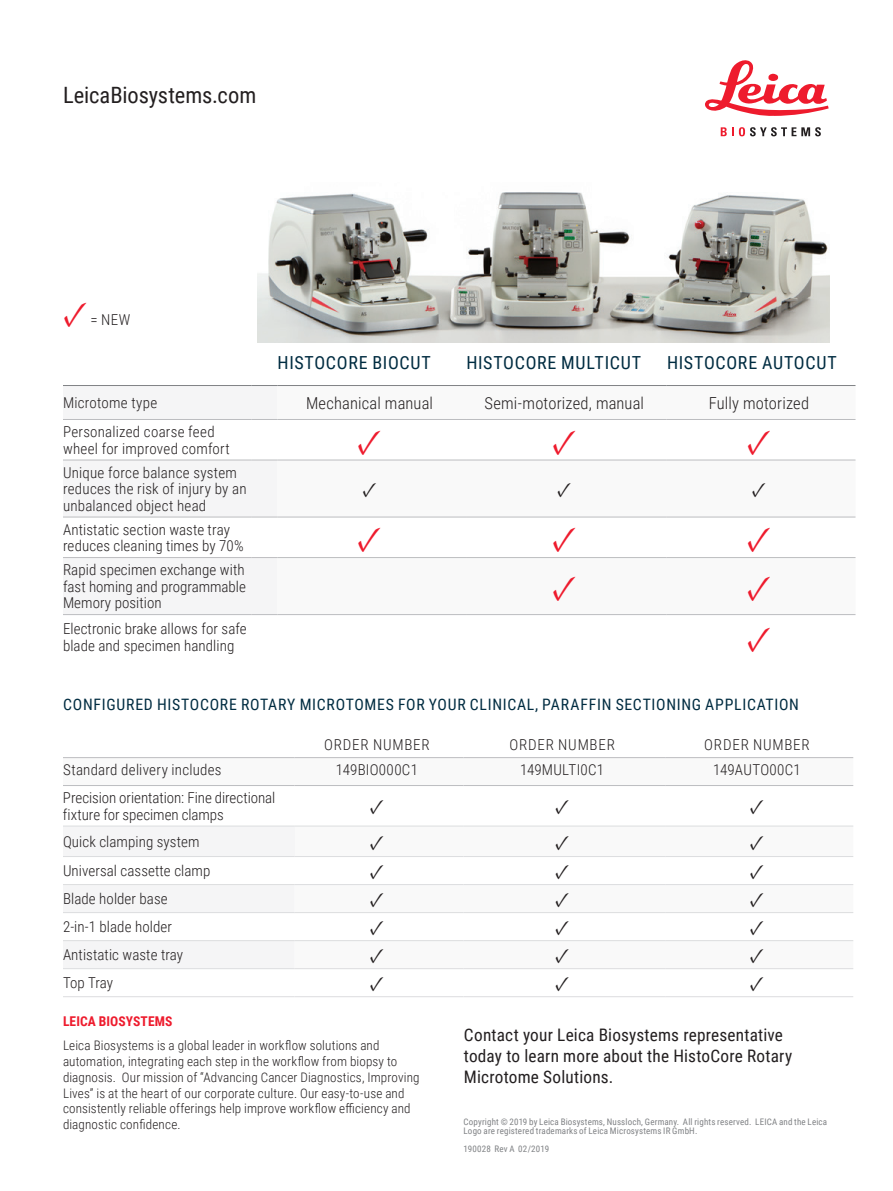
<style>
.page{position:relative;width:893px;height:1191px;background:#fff}
.page>*{position:absolute;margin:0;border:0;box-sizing:border-box;transform-origin:0 0}
.t1{font:700 condensed 36px "Minion Pro";color:#ee1b2d}
.t2{font:36px "Minion Pro";color:#ee1b2d}
.t3{font:22.5px "Roboto Condensed";letter-spacing:-.005em;color:#231f20}
.t4{font:21px "Minion Pro";color:#231f20}
.t5{font:18px "Roboto Condensed";letter-spacing:.035em;color:#002c41}
.t6{font:17.25px/21px "Roboto Condensed";letter-spacing:.01em;color:#231f20}
.t7{font:300 16.5px "Roboto Condensed";letter-spacing:.01em;color:#231f20}
.t8{font:15.75px "Roboto Condensed";letter-spacing:.045em;color:#002c41}
.t9{font:300 15px/16.5px "Roboto Condensed";letter-spacing:.005em;color:#231f20}
.t10{font:300 15px "Roboto Condensed";letter-spacing:.055em;color:#231f20}
.t11{font:700 13.5px "Roboto Condensed";letter-spacing:.01em;color:#ee1b2d}
.t12{font:300 13.2px/15.8px "Roboto Condensed";letter-spacing:.01em;color:#231f20}
.t13{font:9px/9px "Roboto Condensed";letter-spacing:.015em;color:#808285}
.s1{font-family:"Minion Pro";font-weight:700;font-size:36px;color:#ee1b2d}
</style>
<div class="page">
<svg style="left:705px;top:60px;width:124px;height:56px"></svg>
<svg style="left:721px;top:127px;width:100px;height:9px"></svg>
<div style="left:63px;top:386px;width:214px;height:33px;background:#f5f5f6"></div>
<svg style="left:63px;top:459px;width:792px;height:100px"></svg>
<svg style="left:63px;top:385px;width:214px;height:1px"></svg>
<hr style="left:277px;top:385px;width:189px;height:1px;background:#808285">
<hr style="left:466px;top:385px;width:201px;height:1px;background:#808285">
<hr style="left:667px;top:385px;width:188px;height:1px;background:#808285">
<hr style="left:277px;top:419px;width:189px;height:1px;background:#bcbdc0">
<hr style="left:466px;top:419px;width:201px;height:1px;background:#bcbdc0">
<hr style="left:667px;top:419px;width:188px;height:1px;background:#bcbdc0">
<hr style="left:277px;top:460px;width:189px;height:1px;background:#bcbdc0">
<hr style="left:466px;top:460px;width:201px;height:1px;background:#bcbdc0">
<hr style="left:667px;top:460px;width:188px;height:1px;background:#bcbdc0">
<hr style="left:277px;top:517px;width:189px;height:1px;background:#bcbdc0">
<hr style="left:466px;top:517px;width:201px;height:1px;background:#bcbdc0">
<hr style="left:667px;top:517px;width:188px;height:1px;background:#bcbdc0">
<svg style="left:63px;top:419px;width:214px;height:139px"></svg>
<hr style="left:277px;top:557px;width:189px;height:1px;background:#bcbdc0">
<hr style="left:466px;top:557px;width:201px;height:1px;background:#bcbdc0">
<hr style="left:667px;top:557px;width:188px;height:1px;background:#bcbdc0">
<hr style="left:63px;top:614px;width:189px;height:1px;background:#bcbdc0">
<svg style="left:252px;top:614px;width:25px;height:1px"></svg>
<hr style="left:277px;top:614px;width:189px;height:1px;background:#bcbdc0">
<hr style="left:466px;top:614px;width:201px;height:1px;background:#bcbdc0">
<hr style="left:667px;top:614px;width:188px;height:1px;background:#bcbdc0">
<svg style="left:63px;top:758px;width:790px;height:1px"></svg>
<div style="left:63px;top:826px;width:232px;height:30px;background:#f5f5f6"></div>
<svg style="left:63px;top:885px;width:232px;height:57px"></svg>
<svg style="left:295px;top:941px;width:558px;height:1px"></svg>
<hr style="left:63px;top:825px;width:232px;height:1px;background:#dcdddf">
<hr style="left:295px;top:825px;width:169px;height:1px;background:#dcdddf">
<hr style="left:464px;top:825px;width:201px;height:1px;background:#dcdddf">
<hr style="left:665px;top:825px;width:188px;height:1px;background:#dcdddf">
<hr style="left:63px;top:856px;width:232px;height:1px;background:#dcdddf">
<hr style="left:295px;top:856px;width:169px;height:1px;background:#dcdddf">
<hr style="left:464px;top:856px;width:201px;height:1px;background:#dcdddf">
<hr style="left:665px;top:856px;width:188px;height:1px;background:#dcdddf">
<hr style="left:63px;top:884px;width:232px;height:1px;background:#dcdddf">
<hr style="left:295px;top:884px;width:169px;height:1px;background:#dcdddf">
<hr style="left:464px;top:884px;width:201px;height:1px;background:#dcdddf">
<hr style="left:665px;top:884px;width:188px;height:1px;background:#dcdddf">
<hr style="left:63px;top:912px;width:232px;height:1px;background:#dcdddf">
<hr style="left:295px;top:912px;width:169px;height:1px;background:#dcdddf">
<hr style="left:464px;top:912px;width:201px;height:1px;background:#dcdddf">
<hr style="left:665px;top:912px;width:188px;height:1px;background:#dcdddf">
<hr style="left:63px;top:940px;width:232px;height:1px;background:#dcdddf">
<hr style="left:295px;top:940px;width:169px;height:1px;background:#dcdddf">
<hr style="left:464px;top:940px;width:201px;height:1px;background:#dcdddf">
<hr style="left:665px;top:940px;width:188px;height:1px;background:#dcdddf">
<hr style="left:63px;top:757px;width:232px;height:1px;background:#bcbdc0">
<hr style="left:295px;top:757px;width:169px;height:1px;background:#bcbdc0">
<hr style="left:464px;top:757px;width:201px;height:1px;background:#bcbdc0">
<hr style="left:665px;top:757px;width:188px;height:1px;background:#bcbdc0">
<hr style="left:63px;top:785px;width:232px;height:1px;background:#bcbdc0">
<hr style="left:295px;top:785px;width:169px;height:1px;background:#bcbdc0">
<hr style="left:464px;top:785px;width:201px;height:1px;background:#bcbdc0">
<hr style="left:665px;top:785px;width:188px;height:1px;background:#bcbdc0">
<hr style="left:63px;top:968px;width:232px;height:1px;background:#dcdddf">
<hr style="left:295px;top:968px;width:169px;height:1px;background:#dcdddf">
<hr style="left:464px;top:968px;width:201px;height:1px;background:#dcdddf">
<hr style="left:665px;top:968px;width:188px;height:1px;background:#dcdddf">
<hr style="left:63px;top:996px;width:232px;height:1px;background:#dcdddf">
<hr style="left:295px;top:996px;width:169px;height:1px;background:#dcdddf">
<hr style="left:464px;top:996px;width:201px;height:1px;background:#dcdddf">
<hr style="left:665px;top:996px;width:188px;height:1px;background:#dcdddf">
<img style="left:258px;top:192px;width:572px;height:151px">
<h2 class="t3" style="left:63px;top:79px;width:195px">LeicaBiosystems.com</h2>
<p class="t9" style="left:63px;top:310px;width:69px"><span class="s1">✓</span>= NEW</p>
<p class="t5" style="left:278px;top:350px;width:155px">HISTOCORE BIOCUT</p>
<p class="t5" style="left:466px;top:350px;width:176px">HISTOCORE MULTICUT</p>
<p class="t5" style="left:667px;top:350px;width:171px">HISTOCORE AUTOCUT</p>
<p class="t9" style="left:63px;top:394px;width:96px">Microtome type</p>
<p class="t7" style="left:306px;top:391px;width:128px">Mechanical manual</p>
<p class="t7" style="left:484px;top:391px;width:161px">Semi-motorized, manual</p>
<p class="t7" style="left:709px;top:391px;width:102px">Fully motorized</p>
<p class="t9" style="left:63px;top:423px;width:168px">Personalized coarse feed wheel for improved comfort</p>
<h1 class="t1" style="left:357px;top:416px;width:26px">✓</h1>
<h1 class="t1" style="left:552px;top:416px;width:26px">✓</h1>
<h1 class="t1" style="left:747px;top:416px;width:26px">✓</h1>
<p class="t9" style="left:63px;top:463px;width:185px">Unique force balance system reduces the risk of injury by an unbalanced object head</p>
<h3 class="t4" style="left:362px;top:475px;width:16px">✓</h3>
<h3 class="t4" style="left:557px;top:475px;width:16px">✓</h3>
<h3 class="t4" style="left:752px;top:475px;width:16px">✓</h3>
<p class="t9" style="left:63px;top:520px;width:182px">Antistatic section waste tray reduces cleaning times by 70%</p>
<h1 class="t2" style="left:357px;top:515px;width:26px">✓</h1>
<h1 class="t2" style="left:552px;top:515px;width:26px">✓</h1>
<h1 class="t2" style="left:747px;top:515px;width:26px">✓</h1>
<p class="t9" style="left:63px;top:561px;width:184px;text-align:justify">Rapid specimen exchange with fast homing and programmable Memory position</p>
<h1 class="t1" style="left:552px;top:563px;width:26px">✓</h1>
<h1 class="t1" style="left:747px;top:563px;width:26px">✓</h1>
<p class="t9" style="left:63px;top:620px;width:185px">Electronic brake allows for safe blade and specimen handling</p>
<h1 class="t1" style="left:747px;top:614px;width:26px">✓</h1>
<p class="t8" style="left:63px;top:693px;width:737px">CONFIGURED HISTOCORE ROTARY MICROTOMES FOR YOUR CLINICAL, PARAFFIN SECTIONING APPLICATION</p>
<p class="t10" style="left:324px;top:734px;width:107px">ORDER NUMBER</p>
<p class="t10" style="left:509px;top:734px;width:107px">ORDER NUMBER</p>
<p class="t10" style="left:704px;top:734px;width:107px">ORDER NUMBER</p>
<p class="t9" style="left:63px;top:761px;width:160px">Standard delivery includes</p>
<p class="t9" style="left:336px;top:761px;width:83px">149BIO000C1</p>
<p class="t9" style="left:520px;top:761px;width:85px">149MULTI0C1</p>
<p class="t9" style="left:713px;top:761px;width:89px">149AUTO00C1</p>
<p class="t9" style="left:63px;top:789px;width:214px">Precision orientation: Fine directional fixture for specimen clamps</p>
<h3 class="t4" style="left:370px;top:792px;width:16px">✓</h3>
<h3 class="t4" style="left:555px;top:792px;width:16px">✓</h3>
<h3 class="t4" style="left:750px;top:792px;width:16px">✓</h3>
<p class="t9" style="left:63px;top:832px;width:138px">Quick clamping system</p>
<h3 class="t4" style="left:370px;top:828px;width:16px">✓</h3>
<h3 class="t4" style="left:555px;top:828px;width:16px">✓</h3>
<h3 class="t4" style="left:750px;top:828px;width:16px">✓</h3>
<p class="t9" style="left:63px;top:862px;width:149px">Universal cassette clamp</p>
<h3 class="t4" style="left:370px;top:857px;width:16px">✓</h3>
<h3 class="t4" style="left:555px;top:857px;width:16px">✓</h3>
<h3 class="t4" style="left:750px;top:857px;width:16px">✓</h3>
<p class="t9" style="left:63px;top:890px;width:106px">Blade holder base</p>
<h3 class="t4" style="left:370px;top:885px;width:16px">✓</h3>
<h3 class="t4" style="left:555px;top:885px;width:16px">✓</h3>
<h3 class="t4" style="left:750px;top:885px;width:16px">✓</h3>
<p class="t9" style="left:63px;top:918px;width:110px">2-in-1 blade holder</p>
<h3 class="t4" style="left:370px;top:913px;width:16px">✓</h3>
<h3 class="t4" style="left:555px;top:913px;width:16px">✓</h3>
<h3 class="t4" style="left:750px;top:913px;width:16px">✓</h3>
<p class="t9" style="left:63px;top:946px;width:122px">Antistatic waste tray</p>
<h3 class="t4" style="left:370px;top:941px;width:16px">✓</h3>
<h3 class="t4" style="left:555px;top:941px;width:16px">✓</h3>
<h3 class="t4" style="left:750px;top:941px;width:16px">✓</h3>
<p class="t9" style="left:63px;top:974px;width:52px">Top Tray</p>
<h3 class="t4" style="left:370px;top:969px;width:16px">✓</h3>
<h3 class="t4" style="left:555px;top:969px;width:16px">✓</h3>
<h3 class="t4" style="left:750px;top:969px;width:16px">✓</h3>
<p class="t11" style="left:63px;top:1012px;width:111px">LEICA BIOSYSTEMS</p>
<p class="t12" style="left:63px;top:1037px;width:358px">Leica Biosystems is a global leader in workflow solutions and automation, integrating each step in the workflow from biopsy to diagnosis. Our mission of “Advancing Cancer Diagnostics, Improving Lives” is at the heart of our corporate culture. Our easy-to-use and consistently reliable offerings help improve workflow efficiency and diagnostic confidence.</p>
<p class="t6" style="left:464px;top:1023px;width:330px">Contact your Leica Biosystems representative today to learn more about the HistoCore Rotary<br>Microtome Solutions.</p>
<p class="t13" style="left:464px;top:1117px;width:365px">Copyright © 2019 by Leica Biosystems, Nussloch, Germany. All rights reserved. LEICA and the Leica<br>Logo are registered trademarks of Leica Microsystems IR GmbH.</p>
<p class="t13" style="left:464px;top:1144px;width:87px">190028 Rev A 02/2019</p>
</div>
